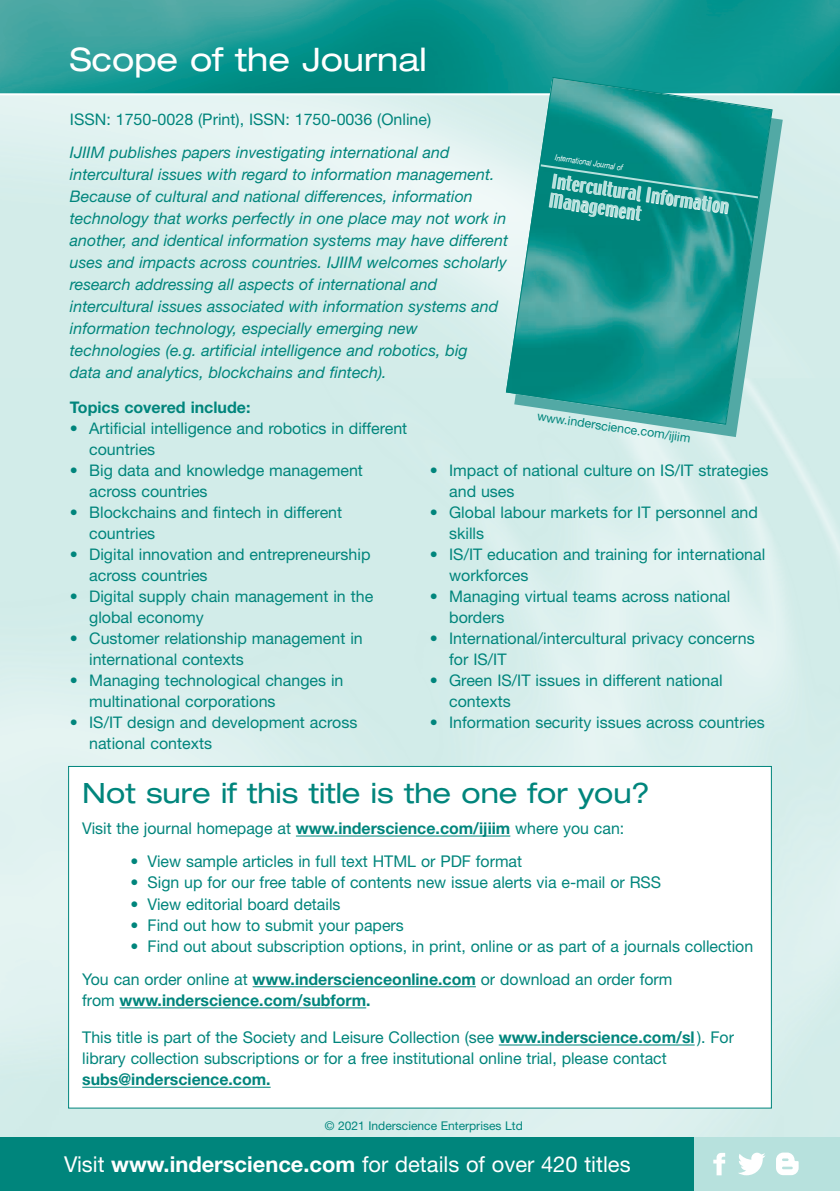
<style>
.page{position:relative;width:840px;height:1191px;background:#fff}
.page>*{position:absolute;margin:0;border:0;box-sizing:border-box;transform-origin:0 0}
.t1{font:expanded 32.4px "Helvetica Neue";color:#fff}
.t2{font:expanded 28px "Helvetica Neue";color:#00857c}
.t3{font:21.8px "Helvetica Neue";color:#fff}
.t4{font:17.8px/19.2px "Techno";color:#fff}
.t5{font:16.2px/33.2px "Helvetica Neue";color:#00857c}
.t6{font:700 16.2px "Helvetica Neue";color:#00857c}
.t7{font:16px/21px "Helvetica Neue";color:#00857c}
.t8{font:italic 16px/22px "Helvetica Neue";color:#00857c}
.t9{font:700 16px "Helvetica Neue";color:#00857c}
.t10{font:12.4px "Helvetica Neue";color:#00857c}
.t11{font:12px "Helvetica Neue";color:#00857c}
.t12{font:italic 8.4px "Helvetica Neue";color:#fff;scale:.8 1}
.s1{font-weight:700}
.s2{font-weight:400}
</style>
<div class="page">
<img style="left:0;top:95px;width:839px;height:1042px">
<img style="left:0;top:0;width:839px;height:93px">
<div style="left:0;top:1137px;width:694px;height:54px;background:#00857c"></div>
<div style="left:694px;top:1137px;width:145px;height:54px;background:#b7e1dd"></div>
<div style="left:69px;top:767px;width:701px;height:340px;background:#fff"></div>
<hr style="left:296px;top:835px;width:214px;height:1px;background:#00857c">
<hr style="left:252px;top:986px;width:223px;height:1px;background:#00857c">
<hr style="left:119px;top:1007px;width:247px;height:1px;background:#00857c">
<hr style="left:498px;top:1044px;width:196px;height:1px;background:#00857c">
<hr style="left:82px;top:1086px;width:188px;height:1px;background:#00857c">
<svg style="left:514px;top:87px;width:268px;height:350px;background:#c1e2e0"></svg>
<svg style="left:505px;top:76px;width:267px;height:349px;background:#36a29c"></svg>
<svg style="left:713px;top:1153px;width:11px;height:22px"></svg>
<svg style="left:738px;top:1152px;width:27px;height:23px"></svg>
<svg style="left:776px;top:1152px;width:22px;height:23px"></svg>
<h1 class="t1" style="left:70px;top:40px;width:358px">Scope of the Journal</h1>
<p class="t7" style="left:70px;top:109px;width:362px">ISSN: 1750-0028 (Print), ISSN: 1750-0036 (Online)</p>
<p class="t8" style="left:70px;top:141px;width:439px">IJIIM publishes papers investigating international and intercultural issues with regard to information management.<br>Because of cultural and national differences, information technology that works perfectly in one place may not work in another, and identical information systems may have different uses and impacts across countries. IJIIM welcomes scholarly research addressing all aspects of international and intercultural issues associated with information systems and information technology, especially emerging new technologies (e.g. artificial intelligence and robotics, big<br>data and analytics, blockchains and fintech).</p>
<p class="t12" style="left:555px;top:153px;width:87px;rotate:8deg">International Journal of</p>
<p class="t4" style="left:552px;top:173px;width:180px;rotate:8deg">Intercultural Information<br>Management</p>
<p class="t9" style="left:70px;top:397px;width:182px">Topics covered include:</p>
<p class="t7" style="left:89px;top:417px;width:319px;text-indent:-19px">• Artificial intelligence and robotics in different countries</p>
<p class="t7" style="left:89px;top:459px;width:275px;text-indent:-19px">• Big data and knowledge management across countries</p>
<p class="t7" style="left:89px;top:501px;width:254px;text-indent:-19px">• Blockchains and fintech in different countries</p>
<p class="t7" style="left:89px;top:543px;width:283px;text-indent:-19px">• Digital innovation and entrepreneurship across countries</p>
<p class="t7" style="left:89px;top:585px;width:285px;text-indent:-19px">• Digital supply chain management in the global economy</p>
<p class="t7" style="left:89px;top:627px;width:275px;text-indent:-19px">• Customer relationship management in international contexts</p>
<p class="t7" style="left:89px;top:669px;width:256px;text-indent:-19px">• Managing technological changes in multinational corporations</p>
<p class="t7" style="left:89px;top:711px;width:269px;text-indent:-19px">• IS/IT design and development across national contexts</p>
<p class="t10" style="left:538px;top:409px;width:156px;rotate:8deg">www.inderscience.com/ijiim</p>
<p class="t7" style="left:449px;top:459px;width:320px;text-indent:-19px">• Impact of national culture on IS/IT strategies and uses</p>
<p class="t7" style="left:449px;top:501px;width:310px;text-indent:-19px">• Global labour markets for IT personnel and skills</p>
<p class="t7" style="left:449px;top:543px;width:317px;text-indent:-19px">• IS/IT education and training for international workforces</p>
<p class="t7" style="left:449px;top:585px;width:282px;text-indent:-19px">• Managing virtual teams across national borders</p>
<p class="t7" style="left:449px;top:627px;width:307px;text-indent:-19px">• International/intercultural privacy concerns for IS/IT</p>
<p class="t7" style="left:449px;top:669px;width:275px;text-indent:-19px">• Green IS/IT issues in different national contexts</p>
<p class="t7" style="left:429px;top:711px;width:336px">• Information security issues across countries</p>
<h2 class="t2" style="left:82px;top:776px;width:569px">Not sure if this title is the one for you?</h2>
<p class="t5" style="left:82px;top:811px;width:543px">Visit the journal homepage at <span class="s1">www.inderscience.com/ijiim</span> where you can:</p>
<p class="t5" style="left:130px;top:844px;width:393px">• View sample articles in full text HTML or PDF format</p>
<p class="t5" style="left:130px;top:866px;width:532px">• Sign up for our free table of contents new issue alerts via e-mail or RSS</p>
<p class="t5" style="left:130px;top:887px;width:211px">• View editorial board details</p>
<p class="t5" style="left:130px;top:908px;width:275px">• Find out how to submit your papers</p>
<p class="t5" style="left:82px;top:929px;width:672px;text-indent:48px">• Find out about subscription options, in print, online or as part of a journals collection<br>You can order online at <span class="s1">www.inderscienceonline.com</span> or download an order form</p>
<p class="t6" style="left:82px;top:990px;width:290px"><span class="s2">from</span> www.inderscience.com/subform.</p>
<p class="t5" style="left:82px;top:1026px;width:653px;line-height:21.2px">This title is part of the Society and Leisure Collection (see <span class="s1">www.inderscience.com/sl</span> ). For library collection subscriptions or for a free institutional online trial, please contact</p>
<p class="t6" style="left:82px;top:1069px;width:190px">subs@inderscience.com.</p>
<p class="t11" style="left:324px;top:1119px;width:199px">© 2021 Inderscience Enterprises Ltd</p>
<h3 class="t3" style="left:64px;top:1151px;width:568px">Visit <span class="s1">www.inderscience.com</span> for details of over 420 titles</h3>
</div>
